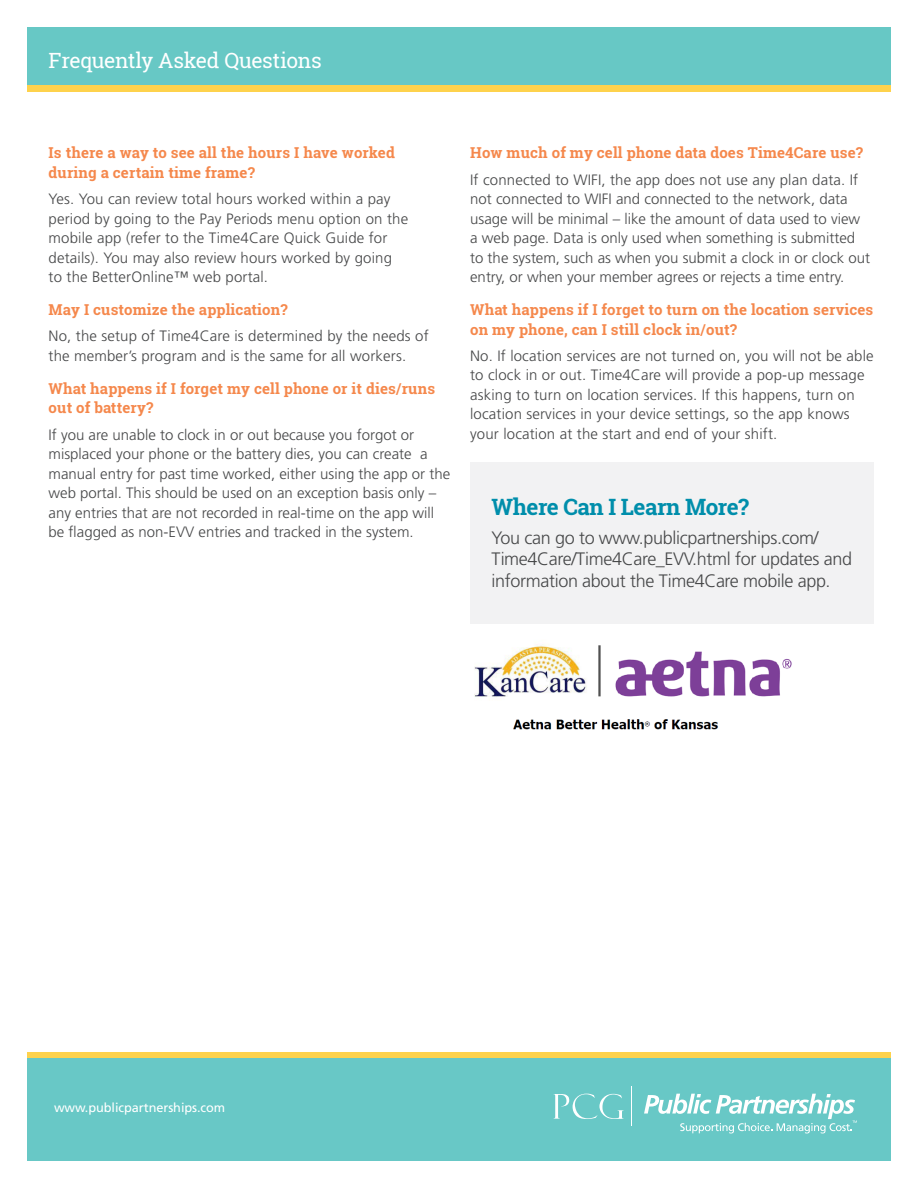
<style>
.page{position:relative;width:918px;height:1188px;background:#fff}
.page>*{position:absolute;margin:0;border:0;box-sizing:border-box;transform-origin:0 0}
.t1{font:700 22.5px "Roboto Slab";letter-spacing:-.02em;color:#008eab}
.t2{font:21px "Roboto Slab";letter-spacing:-.015em;color:#fff}
.t3{font:300 18px/21.6px "Frutiger LT Std";letter-spacing:-.02em;color:#464748}
.t4{font:300 15px/19.5px "Frutiger LT Std";letter-spacing:.01em;color:#464748}
.t5{font:700 15px/19.5px "Roboto Slab";letter-spacing:.01em;color:#f5884c}
.t6{font:12.75px "Frutiger LT Std";letter-spacing:-.005em;color:#fff}
</style>
<div class="page">
<div style="left:470px;top:462px;width:404px;height:162px;background:#ececee"></div>
<div style="left:27px;top:1052px;width:864px;height:6px;background:#fed24c"></div>
<div style="left:27px;top:1058px;width:864px;height:103px;background:#68c8c6"></div>
<div style="left:27px;top:27px;width:864px;height:59px;background:#67c8c5"></div>
<div style="left:27px;top:85px;width:864px;height:7px;background:#fed24c"></div>
<svg style="left:554px;top:1094px;width:70px;height:25px"></svg>
<hr style="left:632px;top:1086px;width:1px;height:39px;background:#fff">
<svg style="left:644px;top:1094px;width:213px;height:39px"></svg>
<img style="left:474px;top:644px;width:318px;height:86px">
<p class="t2" style="left:49px;top:46px;width:275px">Frequently Asked Questions</p>
<p class="t5" style="left:49px;top:143px;width:348px">Is there a way to see all the hours I have worked during a certain time frame?</p>
<p class="t4" style="left:49px;top:189px;width:361px">Yes. You can review total hours worked within a pay period by going to the Pay Periods menu option on the mobile app (refer to the Time4Care Quick Guide for details). You may also review hours worked by going to the BetterOnline™ web portal.</p>
<p class="t5" style="left:49px;top:300px;width:241px">May I customize the application?</p>
<p class="t4" style="left:49px;top:327px;width:382px">No, the setup of Time4Care is determined by the needs of the member’s program and is the same for all workers.</p>
<p class="t5" style="left:49px;top:378px;width:388px">What happens if I forget my cell phone or it dies/runs out of battery?</p>
<p class="t4" style="left:49px;top:425px;width:403px">If you are unable to clock in or out because you forgot or misplaced your phone or the battery dies, you can create a manual entry for past time worked, either using the app or the web portal. This should be used on an exception basis only – any entries that are not recorded in real-time on the app will be flagged as non-EVV entries and tracked in the system.</p>
<p class="t5" style="left:470px;top:143px;width:394px">How much of my cell phone data does Time4Care use?</p>
<p class="t4" style="left:470px;top:170px;width:402px">If connected to WIFI, the app does not use any plan data. If not connected to WIFI and connected to the network, data usage will be minimal – like the amount of data used to view a web page. Data is only used when something is submitted to the system, such as when you submit a clock in or clock out entry, or when your member agrees or rejects a time entry.</p>
<p class="t5" style="left:470px;top:300px;width:405px">What happens if I forget to turn on the location services on my phone, can I still clock in/out?</p>
<p class="t4" style="left:470px;top:346px;width:405px">No. If location services are not turned on, you will not be able to clock in or out. Time4Care will provide a pop-up message asking to turn on location services. If this happens, turn on location services in your device settings, so the app knows your location at the start and end of your shift.</p>
<p class="t1" style="left:492px;top:492px;width:259px">Where Can I Learn More?</p>
<p class="t3" style="left:492px;top:527px;width:362px">You can go to www.publicpartnerships.com/<br>Time4Care/Time4Care_EVV.html for updates and information about the Time4Care mobile app.</p>
<p class="t6" style="left:54px;top:1101px;width:173px">www.publicpartnerships.com</p>
</div>
